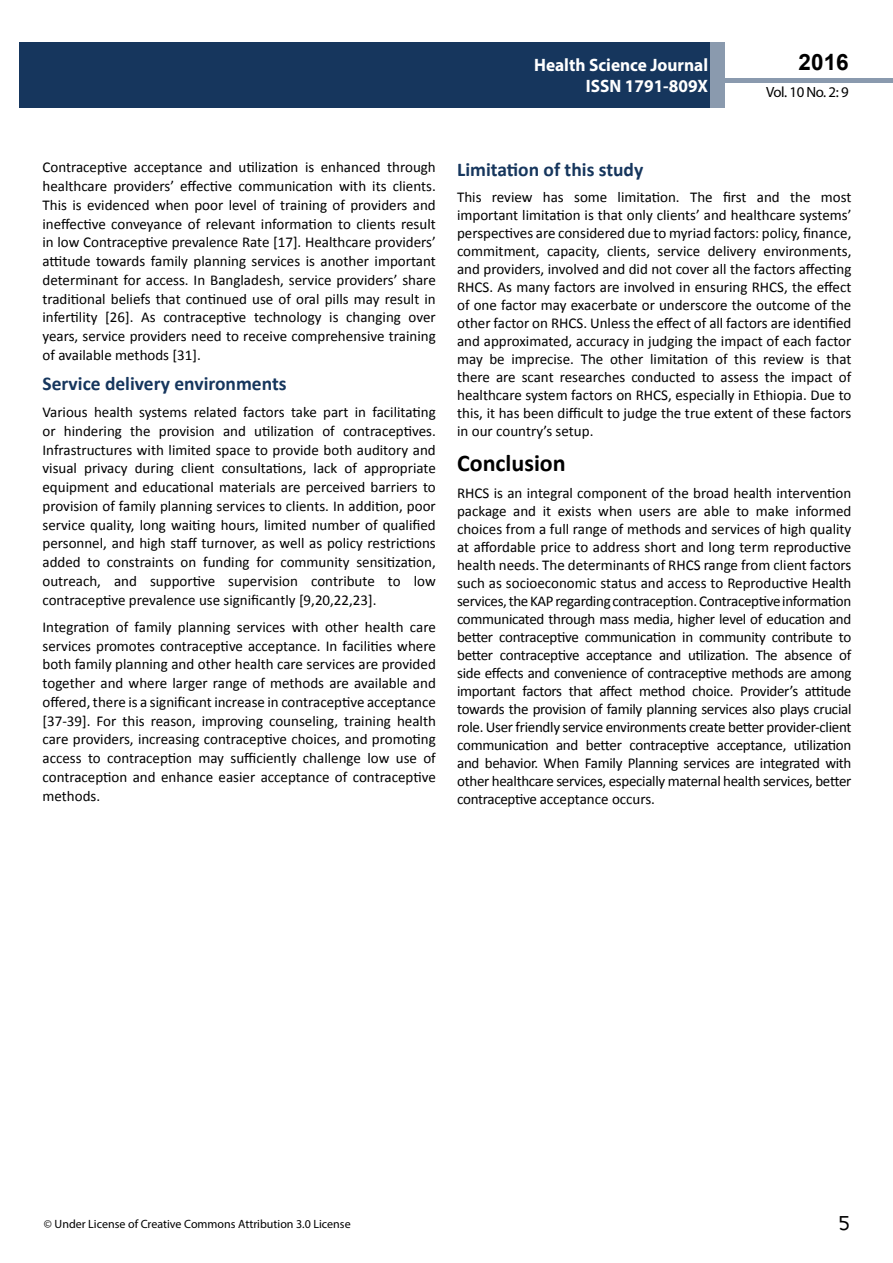
<style>
.page{position:relative;width:893px;height:1263px;background:#fff}
.page>*{position:absolute;margin:0;border:0;box-sizing:border-box;transform-origin:0 0}
.t1{font:25.5px "Tunga";color:#000}
.t2{font:700 24px "Calibri";color:#000}
.t3{font:700 22.5px "Arial";color:#000}
.t4{font:700 19.5px "Calibri";color:#16365d}
.t5{font:700 18px/21.6px "Myriad Pro";color:#fff;text-align:right;scale:.96 1}
.t6{font:15px/18px "Calibri";color:#000;text-align:justify}
.t7{font:14.85px "Myriad Pro";letter-spacing:-.03em;color:#000}
.t8{font:12px "Myriad Pro";color:#000}
</style>
<div class="page">
<hr style="left:725px;top:78px;width:168px;height:4px;background:#8a9aae">
<div style="left:19px;top:42px;width:690px;height:66px;background:#16365d"></div>
<div style="left:709px;top:42px;width:16px;height:66px;background:#8a9aae"></div>
<p class="t5" style="left:517px;top:53px;width:198px">ARCHIVO DE MEDICINA<br>6 8 9465</p>
<h3 class="t3" style="left:799px;top:47px;width:52px">2016</h3>
<p class="t5" style="left:534px;top:53px;width:183px">Health Science Journal<br>ISSN 1791-809X</p>
<p class="t7" style="left:766px;top:83px;width:84px">Vol. 10 No. 2: 9</p>
<p class="t6" style="left:42px;top:158px;width:395px;line-height:18.8px">Contraceptive acceptance and utilization is enhanced through healthcare providers’ effective communication with its clients.<br>This is evidenced when poor level of training of providers and ineffective conveyance of relevant information to clients result in low Contraceptive prevalence Rate [17]. Healthcare providers’ attitude towards family planning services is another important determinant for access. In Bangladesh, service providers’ share traditional beliefs that continued use of oral pills may result in infertility [26]. As contraceptive technology is changing over years, service providers need to receive comprehensive training of available methods [31].</p>
<h3 class="t4" style="left:43px;top:371px;width:246px">Service delivery environments</h3>
<p class="t6" style="left:42px;top:403px;width:395px;line-height:18.8px">Various health systems related factors take part in facilitating or hindering the provision and utilization of contraceptives.<br>Infrastructures with limited space to provide both auditory and visual privacy during client consultations, lack of appropriate equipment and educational materials are perceived barriers to provision of family planning services to clients. In addition, poor service quality, long waiting hours, limited number of qualified personnel, and high staff turnover, as well as policy restrictions added to constraints on funding for community sensitization, outreach, and supportive supervision contribute to low contraceptive prevalence use significantly [9,20,22,23].</p>
<p class="t6" style="left:43px;top:618px;width:395px;line-height:18.8px">Integration of family planning services with other health care services promotes contraceptive acceptance. In facilities where both family planning and other health care services are provided together and where larger range of methods are available and offered, there is a significant increase in contraceptive acceptance [37-39]. For this reason, improving counseling, training health care providers, increasing contraceptive choices, and promoting access to contraception may sufficiently challenge low use of contraception and enhance easier acceptance of contraceptive methods.</p>
<h3 class="t4" style="left:457px;top:157px;width:188px">Limitation of this study</h3>
<p class="t6" style="left:457px;top:188px;width:396px">This review has some limitation. The first and the most important limitation is that only clients’ and healthcare systems’ perspectives are considered due to myriad factors: policy, finance, commitment, capacity, clients, service delivery environments, and providers, involved and did not cover all the factors affecting RHCS. As many factors are involved in ensuring RHCS, the effect of one factor may exacerbate or underscore the outcome of the other factor on RHCS. Unless the effect of all factors are identified and approximated, accuracy in judging the impact of each factor may be imprecise. The other limitation of this review is that there are scant researches conducted to assess the impact of healthcare system factors on RHCS, especially in Ethiopia. Due to this, it has been difficult to judge the true extent of these factors in our country’s setup.</p>
<h2 class="t2" style="left:457px;top:448px;width:110px">Conclusion</h2>
<p class="t6" style="left:457px;top:484px;width:396px">RHCS is an integral component of the broad health intervention package and it exists when users are able to make informed choices from a full range of methods and services of high quality at affordable price to address short and long term reproductive health needs. The determinants of RHCS range from client factors such as socioeconomic status and access to Reproductive Health services,theKAPregardingcontraception.Contraceptiveinformation communicated through mass media, higher level of education and better contraceptive communication in community contribute to better contraceptive acceptance and utilization. The absence of side effects and convenience of contraceptive methods are among important factors that affect method choice. Provider’s attitude towards the provision of family planning services also plays crucial role. User friendly service environments create better provider-client communication and better contraceptive acceptance, utilization and behavior. When Family Planning services are integrated with other healthcare services, especially maternal health services, better contraceptive acceptance occurs.</p>
<p class="t8" style="left:44px;top:1217px;width:308px">© Under License of Creative Commons Attribution 3.0 License</p>
<h1 class="t1" style="left:839px;top:1206px;width:13px">5</h1>
</div>
